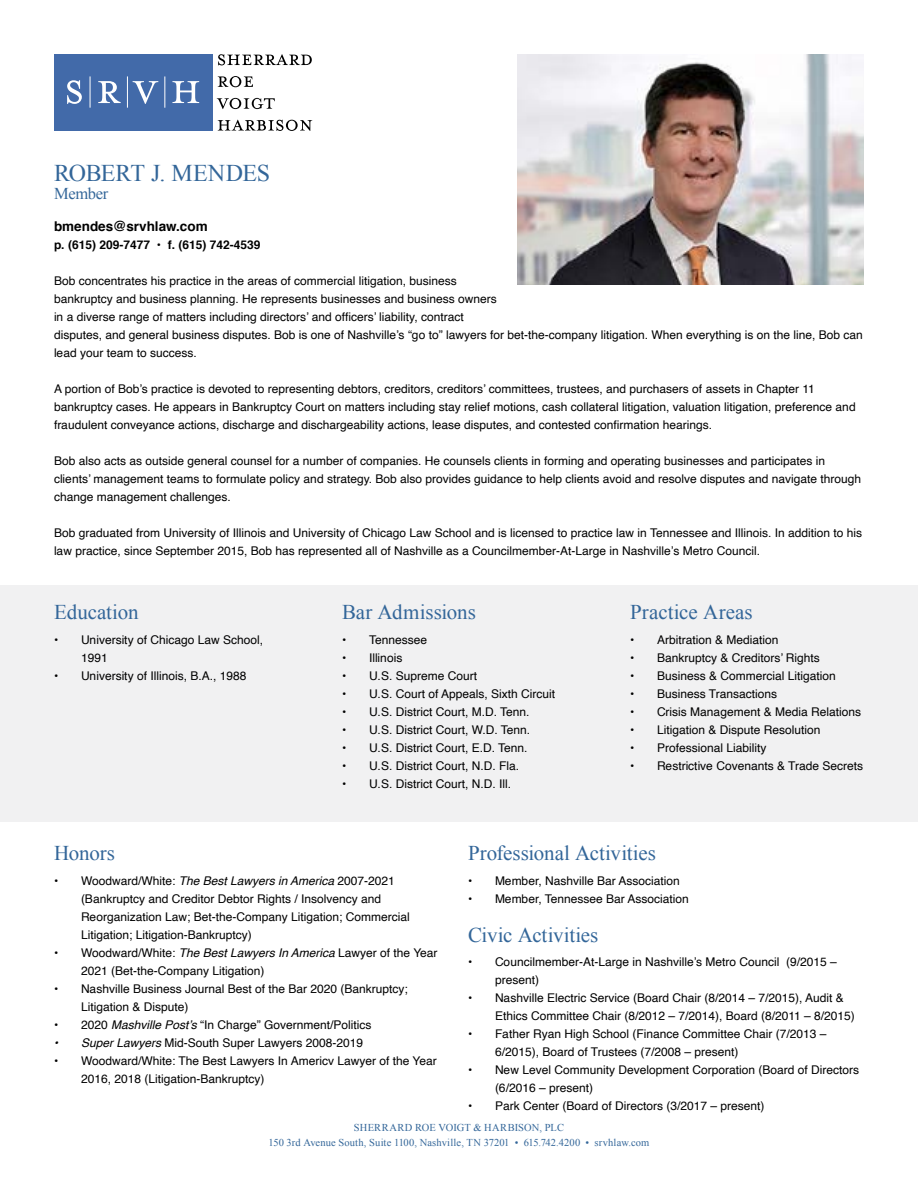
<style>
.page{position:relative;width:918px;height:1188px;background:#fff}
.page>*{position:absolute;margin:0;border:0;box-sizing:border-box;transform-origin:0 0}
.t1{font:24px "Times New Roman";letter-spacing:-.015em;color:#369}
.t2{font:21px "Times New Roman";letter-spacing:-.005em;color:#369}
.t3{font:16.5px "Times New Roman";letter-spacing:-.02em;color:#369}
.t4{font:700 13.5px "Helvetica";color:#000}
.t5{font:12px/18px "Helvetica";color:#000}
.t6{font:700 12px "Helvetica";color:#000}
.t7{font:10.5px/15px "Times New Roman";letter-spacing:.01em;color:#369;text-align:center}
.s1{font-style:italic}
</style>
<div class="page">
<div style="left:0;top:585px;width:918px;height:237px;background:#f1f1f2"></div>
<svg style="left:218px;top:54px;width:94px;height:11px"></svg>
<svg style="left:218px;top:76px;width:35px;height:11px"></svg>
<svg style="left:217px;top:98px;width:58px;height:11px"></svg>
<svg style="left:218px;top:120px;width:94px;height:11px"></svg>
<div style="left:54px;top:54px;width:158px;height:77px;background:#426aa9"></div>
<svg style="left:67px;top:80px;width:15px;height:24px"></svg>
<svg style="left:98px;top:81px;width:23px;height:22px"></svg>
<svg style="left:133px;top:81px;width:25px;height:23px"></svg>
<svg style="left:172px;top:81px;width:27px;height:22px"></svg>
<hr style="left:165px;top:76px;width:1px;height:32px;background:#fff">
<hr style="left:127px;top:76px;width:1px;height:32px;background:#fff">
<hr style="left:90px;top:76px;width:1px;height:32px;background:#fff">
<img style="left:518px;top:54px;width:345px;height:230px">
<h1 class="t1" style="left:54px;top:157px;width:218px">ROBERT J. MENDES</h1>
<h3 class="t3" style="left:54px;top:183px;width:56px">Member</h3>
<p class="t4" style="left:54px;top:215px;width:155px">bmendes@srvhlaw.com</p>
<p class="t6" style="left:54px;top:235px;width:208px">p. (615) 209-7477 • f. (615) 742-4539</p>
<p class="t5" style="left:54px;top:272px;width:810px">Bob concentrates his practice in the areas of commercial litigation, business<br>bankruptcy and business planning. He represents businesses and business owners<br>in a diverse range of matters including directors’ and officers’ liability, contract<br>disputes, and general business disputes. Bob is one of Nashville’s “go to” lawyers for bet-the-company litigation. When everything is on the line, Bob can lead your team to success.</p>
<p class="t5" style="left:54px;top:380px;width:803px">A portion of Bob’s practice is devoted to representing debtors, creditors, creditors’ committees, trustees, and purchasers of assets in Chapter 11 bankruptcy cases. He appears in Bankruptcy Court on matters including stay relief motions, cash collateral litigation, valuation litigation, preference and fraudulent conveyance actions, discharge and dischargeability actions, lease disputes, and contested confirmation hearings.</p>
<p class="t5" style="left:54px;top:452px;width:809px">Bob also acts as outside general counsel for a number of companies. He counsels clients in forming and operating businesses and participates in clients’ management teams to formulate policy and strategy. Bob also provides guidance to help clients avoid and resolve disputes and navigate through change management challenges.</p>
<p class="t5" style="left:54px;top:524px;width:810px">Bob graduated from University of Illinois and University of Chicago Law School and is licensed to practice law in Tennessee and Illinois. In addition to his law practice, since September 2015, Bob has represented all of Nashville as a Councilmember-At-Large in Nashville’s Metro Council.</p>
<h2 class="t2" style="left:54px;top:598px;width:86px">Education</h2>
<p class="t5" style="left:81px;top:631px;width:184px;text-indent:-27px">• University of Chicago Law School,<br>1991</p>
<p class="t5" style="left:54px;top:667px;width:194px">• University of Illinois, B.A., 1988</p>
<h2 class="t2" style="left:342px;top:598px;width:136px">Bar Admissions</h2>
<p class="t5" style="left:342px;top:631px;width:87px">• Tennessee</p>
<p class="t5" style="left:342px;top:649px;width:62px">• Illinois</p>
<p class="t5" style="left:342px;top:667px;width:137px">• U.S. Supreme Court</p>
<p class="t5" style="left:342px;top:685px;width:215px">• U.S. Court of Appeals, Sixth Circuit</p>
<p class="t5" style="left:342px;top:703px;width:189px">• U.S. District Court, M.D. Tenn.</p>
<p class="t5" style="left:342px;top:721px;width:190px">• U.S. District Court, W.D. Tenn.</p>
<p class="t5" style="left:342px;top:739px;width:187px">• U.S. District Court, E.D. Tenn.</p>
<p class="t5" style="left:342px;top:757px;width:179px">• U.S. District Court, N.D. Fla.</p>
<p class="t5" style="left:342px;top:775px;width:171px">• U.S. District Court, N.D. Ill.</p>
<h2 class="t2" style="left:630px;top:598px;width:124px">Practice Areas</h2>
<p class="t5" style="left:630px;top:631px;width:150px">• Arbitration &amp; Mediation</p>
<p class="t5" style="left:630px;top:649px;width:191px">• Bankruptcy &amp; Creditors’ Rights</p>
<p class="t5" style="left:630px;top:667px;width:207px">• Business &amp; Commercial Litigation</p>
<p class="t5" style="left:630px;top:685px;width:149px">• Business Transactions</p>
<p class="t5" style="left:630px;top:703px;width:233px">• Crisis Management &amp; Media Relations</p>
<p class="t5" style="left:630px;top:721px;width:192px">• Litigation &amp; Dispute Resolution</p>
<p class="t5" style="left:630px;top:739px;width:138px">• Professional Liability</p>
<p class="t5" style="left:630px;top:757px;width:235px">• Restrictive Covenants &amp; Trade Secrets</p>
<h2 class="t2" style="left:54px;top:839px;width:63px">Honors</h2>
<p class="t5" style="left:81px;top:872px;width:330px;text-indent:-27px">• Woodward/White: <span class="s1">The Best Lawyers in America</span> 2007-2021 (Bankruptcy and Creditor Debtor Rights / Insolvency and Reorganization Law; Bet-the-Company Litigation; Commercial Litigation; Litigation-Bankruptcy)</p>
<p class="t5" style="left:81px;top:944px;width:358px;text-indent:-27px">• Woodward/White: <span class="s1">The Best Lawyers In America</span> Lawyer of the Year<br>2021 (Bet-the-Company Litigation)</p>
<p class="t5" style="left:81px;top:980px;width:328px;text-indent:-27px">• Nashville Business Journal Best of the Bar 2020 (Bankruptcy;<br>Litigation &amp; Dispute)</p>
<p class="t5" style="left:54px;top:1016px;width:319px">• 2020 <span class="s1">Mashville Post’s</span> “In Charge” Government/Politics</p>
<p class="t5" style="left:54px;top:1034px;width:311px"><span class="s1">• Super Lawyers</span> Mid-South Super Lawyers 2008-2019</p>
<p class="t5" style="left:81px;top:1052px;width:357px;text-indent:-27px">• Woodward/White: The Best Lawyers In Americv Lawyer of the Year<br>2016, 2018 (Litigation-Bankruptcy)</p>
<h2 class="t2" style="left:468px;top:839px;width:189px">Professional Activities</h2>
<p class="t5" style="left:468px;top:872px;width:213px">• Member, Nashville Bar Association</p>
<p class="t5" style="left:468px;top:890px;width:222px">• Member, Tennessee Bar Association</p>
<h2 class="t2" style="left:468px;top:920px;width:132px">Civic Activities</h2>
<p class="t5" style="left:495px;top:953px;width:343px;text-indent:-27px">• Councilmember-At-Large in Nashville’s Metro Council (9/2015 – present)</p>
<p class="t5" style="left:495px;top:989px;width:361px;text-indent:-27px">• Nashville Electric Service (Board Chair (8/2014 – 7/2015), Audit &amp;<br>Ethics Committee Chair (8/2012 – 7/2014), Board (8/2011 – 8/2015)</p>
<p class="t5" style="left:495px;top:1025px;width:333px;text-indent:-27px">• Father Ryan High School (Finance Committee Chair (7/2013 –<br>6/2015), Board of Trustees (7/2008 – present)</p>
<p class="t5" style="left:495px;top:1061px;width:366px;text-indent:-27px">• New Level Community Development Corporation (Board of Directors (6/2016 – present)</p>
<p class="t5" style="left:468px;top:1097px;width:298px">• Park Center (Board of Directors (3/2017 – present)</p>
<p class="t7" style="left:269px;top:1120px;width:382px">SHERRARD ROE VOIGT &amp; HARBISON, PLC<br>150 3rd Avenue South, Suite 1100, Nashville, TN 37201 • 615.742.4200 • srvhlaw.com</p>
</div>
